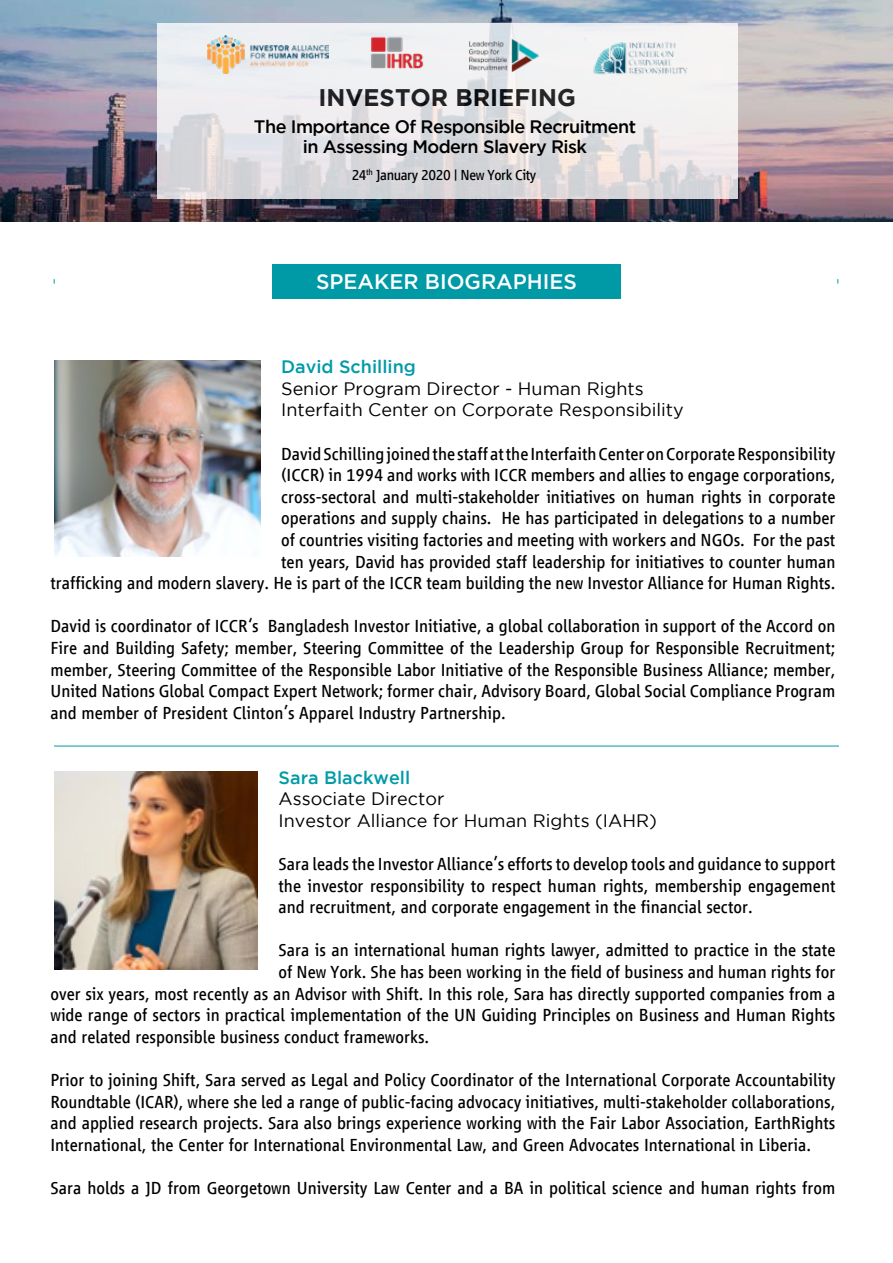
<style>
.page{position:relative;width:893px;height:1263px;background:#fff}
.page>*{position:absolute;margin:0;border:0;box-sizing:border-box;transform-origin:0 0}
.t1{font:700 24px "Gotham";color:#000}
.t2{font:500 21px "Gotham";color:#fff}
.t3{font:18px/21.6px "Vialog LT Com";color:#000;text-align:justify}
.t4{font:18px/21.6px "Gotham";color:#000}
.t5{font:500 18px/19.5px "Gotham";letter-spacing:-.03em;color:#000;text-align:center}
.t6{font:500 18px "Gotham";color:#009ba8}
.t7{font:15px "Vialog LT Com";letter-spacing:-.03em;color:#000}
</style>
<div class="page">
<img style="left:0;top:0;width:893px;height:222px">
<svg style="left:157px;top:23px;width:580px;height:176px;fill:#edebed"></svg>
<img style="left:207px;top:35px;width:122px;height:38px">
<img style="left:360px;top:24px;width:73px;height:57px">
<img style="left:469px;top:40px;width:69px;height:31px">
<img style="left:585px;top:33px;width:110px;height:48px">
<img style="left:54px;top:360px;width:206px;height:196px">
<img style="left:54px;top:771px;width:204px;height:199px">
<div style="left:272px;top:264px;width:348px;height:35px;background:#009aa6"></div>
<hr style="left:54px;top:746px;width:785px;height:1px;background:#009ba8">
<h1 class="t1" style="left:319px;top:83px;width:259px">INVESTOR BRIEFING</h1>
<p class="t5" style="left:254px;top:117px;width:384px">The Importance Of Responsible Recruitment in Assessing Modern Slavery Risk</p>
<p class="t7" style="left:352px;top:167px;width:186px">24<sup>th</sup> January 2020 | New York City</p>
<p class="t2" style="left:316px;top:270px;width:262px">SPEAKER BIOGRAPHIES</p>
<p class="t6" style="left:281px;top:357px;width:136px">David Schilling</p>
<p class="t4" style="left:281px;top:377px;width:404px">Senior Program Director - Human Rights<br>Interfaith Center on Corporate Responsibility</p>
<p class="t3" style="left:50px;top:443px;width:786px;text-align:right">David Schilling joined the staff at the Interfaith Center on Corporate Responsibility<br>(ICCR) in 1994 and works with ICCR members and allies to engage corporations,<br>cross-sectoral and multi-stakeholder initiatives on human rights in corporate<br>operations and supply chains. He has participated in delegations to a number<br>of countries visiting factories and meeting with workers and NGOs. For the past<br>ten years, David has provided staff leadership for initiatives to counter human<br>trafficking and modern slavery. He is part of the ICCR team building the new Investor Alliance for Human Rights.</p>
<p class="t3" style="left:50px;top:616px;width:787px">David is coordinator of ICCR‘s Bangladesh Investor Initiative, a global collaboration in support of the Accord on Fire and Building Safety; member, Steering Committee of the Leadership Group for Responsible Recruitment; member, Steering Committee of the Responsible Labor Initiative of the Responsible Business Alliance; member, United Nations Global Compact Expert Network; former chair, Advisory Board, Global Social Compliance Program and member of President Clinton’s Apparel Industry Partnership.</p>
<p class="t6" style="left:279px;top:767px;width:133px">Sara Blackwell</p>
<p class="t4" style="left:279px;top:788px;width:380px">Associate Director<br>Investor Alliance for Human Rights (IAHR)</p>
<p class="t3" style="left:279px;top:853px;width:558px">Sara leads the Investor Alliance’s efforts to develop tools and guidance to support the investor responsibility to respect human rights, membership engagement and recruitment, and corporate engagement in the financial sector.</p>
<p class="t3" style="left:279px;top:940px;width:558px">Sara is an international human rights lawyer, admitted to practice in the state</p>
<p class="t3" style="left:279px;top:961px;width:558px">of New York. She has been working in the field of business and human rights for</p>
<p class="t3" style="left:50px;top:983px;width:786px">over six years, most recently as an Advisor with Shift. In this role, Sara has directly supported companies from a</p>
<p class="t3" style="left:50px;top:1004px;width:786px">wide range of sectors in practical implementation of the UN Guiding Principles on Business and Human Rights</p>
<p class="t3" style="left:50px;top:1026px;width:380px">and related responsible business conduct frameworks.</p>
<p class="t3" style="left:50px;top:1069px;width:787px">Prior to joining Shift, Sara served as Legal and Policy Coordinator of the International Corporate Accountability Roundtable (ICAR), where she led a range of public-facing advocacy initiatives, multi-stakeholder collaborations, and applied research projects. Sara also brings experience working with the Fair Labor Association, EarthRights International, the Center for International Environmental Law, and Green Advocates International in Liberia.</p>
<p class="t3" style="left:50px;top:1177px;width:786px">Sara holds a JD from Georgetown University Law Center and a BA in political science and human rights from</p>
</div>
